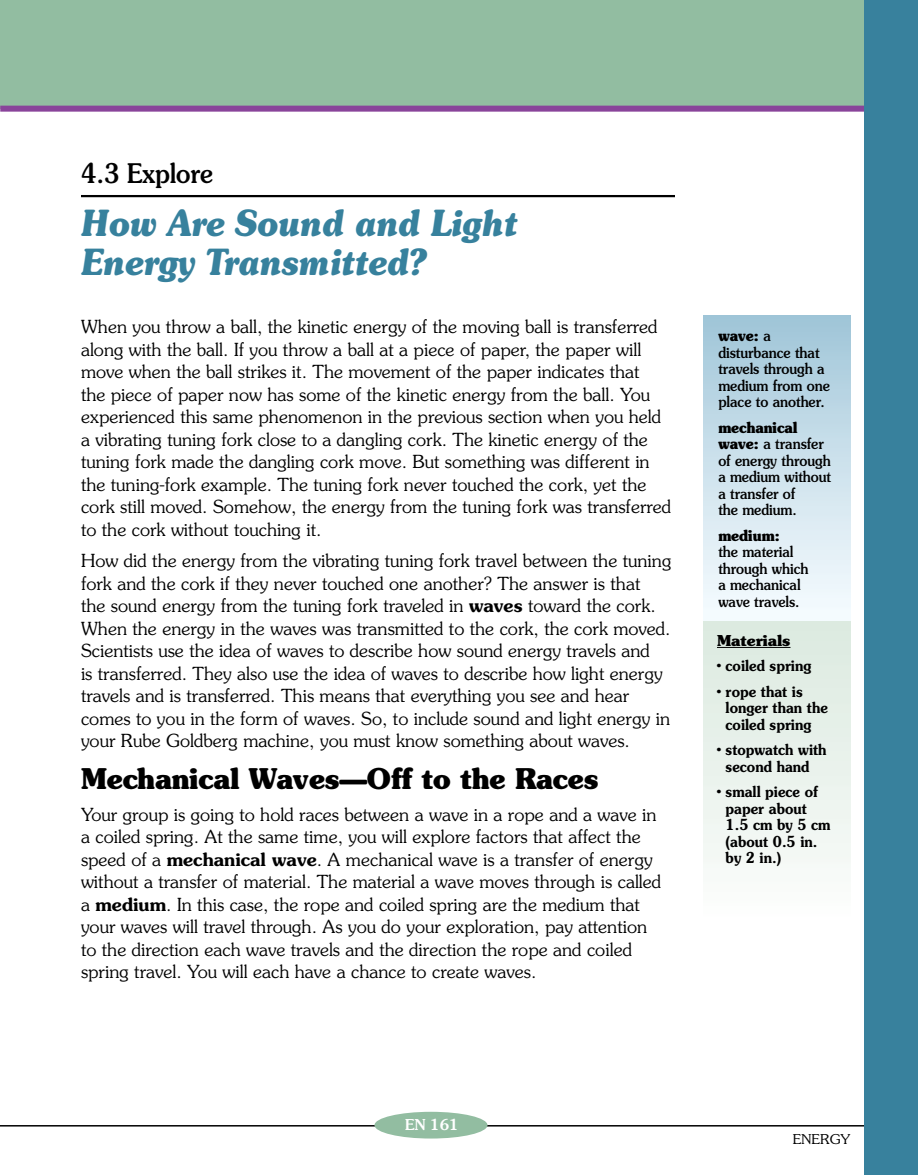
<style>
.page{position:relative;width:918px;height:1175px;background:#fff}
.page>*{position:absolute;margin:0;border:0;box-sizing:border-box;transform-origin:0 0}
.t1{font:italic 700 36px/39px "Souvenir";letter-spacing:-.02em;color:#37819d;scale:.87 1}
.t2{font:700 28.5px "Souvenir";color:#000;scale:.95 1}
.t3{font:500 27px "Souvenir";letter-spacing:-.005em;color:#000;scale:.9 1}
.t4{font:300 18px/22.5px "Souvenir";color:#000}
.t5{font:500 15px/16.5px "Souvenir";color:#000;scale:.9 1}
.t6{font:600 15px/16.5px "Souvenir";color:#000;scale:.9 1}
.t7{font:700 15px "Souvenir";color:#000}
.t8{font:700 15px "Souvenir";color:#000;scale:.9 1}
.t9{font:500 15px "Souvenir";color:#fff}
.t10{font:300 13.5px "Souvenir";color:#000;scale:1.05 1}
.s1{font-weight:600}
.s2{font-weight:700}
</style>
<div class="page">
<div style="left:0;top:0;width:918px;height:109px;background:#92bda1"></div>
<div style="left:0;top:106px;width:918px;height:6px;background:#89449a"></div>
<hr style="left:0;top:1125px;width:918px;height:1px;background:#000">
<div style="left:864px;top:0;width:54px;height:1174px;background:#38819d"></div>
<div style="left:374px;top:1111px;width:114px;height:27px;background:#92bda1;border-radius:50%"></div>
<hr style="left:81px;top:195px;width:594px;height:2px;background:#000">
<div style="left:704px;top:620px;width:146px;height:303px;background:linear-gradient(to bottom,#dae9de,#fcfdfc)"></div>
<hr style="left:717px;top:647px;width:73px;height:1px;background:#000">
<div style="left:704px;top:316px;width:146px;height:304px;background:linear-gradient(to bottom,#a1c6d9,#f8fdff)"></div>
<h3 class="t3" style="left:81px;top:157px;width:148px">4.3 Explore</h3>
<h1 class="t1" style="left:81px;top:203px;width:504px">How Are Sound and Light<br>Energy Transmitted?</h1>
<p class="t4" style="left:81px;top:315px;width:592px">When you throw a ball, the kinetic energy of the moving ball is transferred along with the ball. If you throw a ball at a piece of paper, the paper will move when the ball strikes it. The movement of the paper indicates that<br>the piece of paper now has some of the kinetic energy from the ball. You experienced this same phenomenon in the previous section when you held a vibrating tuning fork close to a dangling cork. The kinetic energy of the tuning fork made the dangling cork move. But something was different in the tuning-fork example. The tuning fork never touched the cork, yet the cork still moved. Somehow, the energy from the tuning fork was transferred to the cork without touching it.</p>
<p class="t4" style="left:81px;top:549px;width:592px">How did the energy from the vibrating tuning fork travel between the tuning fork and the cork if they never touched one another? The answer is that<br>the sound energy from the tuning fork traveled in <span class="s1">waves</span> toward the cork.<br>When the energy in the waves was transmitted to the cork, the cork moved.<br>Scientists use the idea of waves to describe how sound energy travels and<br>is transferred. They also use the idea of waves to describe how light energy travels and is transferred. This means that everything you see and hear comes to you in the form of waves. So, to include sound and light energy in your Rube Goldberg machine, you must know something about waves.</p>
<h2 class="t2" style="left:81px;top:761px;width:546px">Mechanical Waves—Off to the Races</h2>
<p class="t4" style="left:81px;top:802px;width:582px">Your group is going to hold races between a wave in a rope and a wave in a coiled spring. At the same time, you will explore factors that affect the speed of a <span class="s1">mechanical wave</span>. A mechanical wave is a transfer of energy without a transfer of material. The material a wave moves through is called a <span class="s1">medium</span>. In this case, the rope and coiled spring are the medium that your waves will travel through. As you do your exploration, pay attention to the direction each wave travels and the direction the rope and coiled spring travel. You will each have a chance to create waves.</p>
<p class="t5" style="left:718px;top:327px;width:125px"><span class="s2">wave:</span> a disturbance that travels through a medium from one place to another.</p>
<p class="t5" style="left:718px;top:419px;width:127px"><span class="s2">mechanical wave:</span> a transfer of energy through a medium without a transfer of<br>the medium.</p>
<p class="t8" style="left:718px;top:526px;width:70px">medium:</p>
<p class="t5" style="left:718px;top:543px;width:102px">the material through which a mechanical wave travels.</p>
<p class="t7" style="left:717px;top:630px;width:75px">Materials</p>
<p class="t6" style="left:717px;top:657px;width:106px">• coiled spring</p>
<p class="t6" style="left:726px;top:683px;width:115px;text-indent:-9px">• rope that is longer than the coiled spring</p>
<p class="t6" style="left:717px;top:741px;width:123px;text-align:center">• stopwatch with second hand</p>
<p class="t6" style="left:726px;top:783px;width:118px;text-indent:-9px">• small piece of paper about<br>1.5 cm by 5 cm (about 0.5 in. by 2 in.)</p>
<p class="t9" style="left:405px;top:1116px;width:55px">EN 161</p>
<p class="t10" style="left:793px;top:1131px;width:57px">ENERGY</p>
</div>
